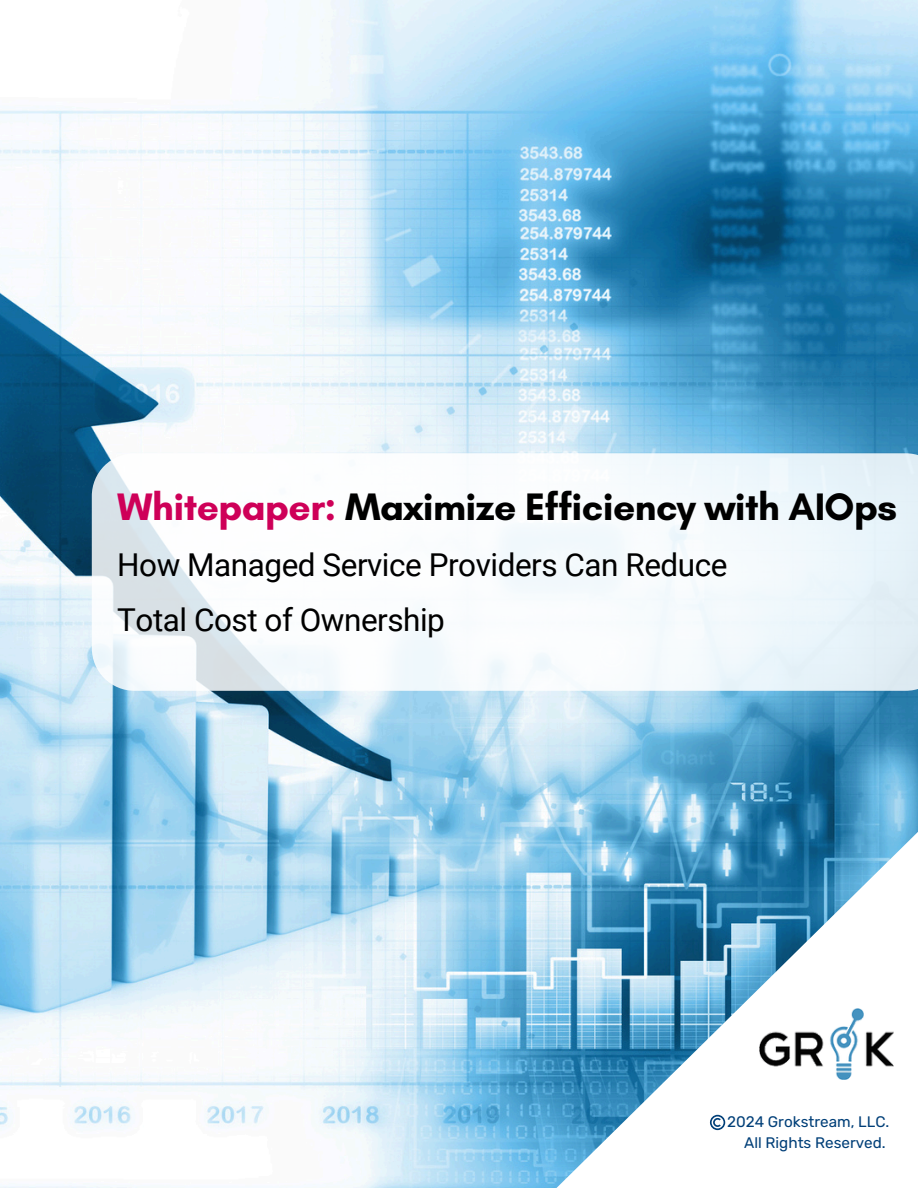
<style>
.page{position:relative;width:918px;height:1188px;background:#fff}
.page>*{position:absolute;margin:0;border:0;box-sizing:border-box;transform-origin:0 0}
.t1{font:700 39px "Glacial Indifference";letter-spacing:-.015em;color:#000}
.t2{font:31.5px/55.2px "Roboto";letter-spacing:-.015em;color:#000}
.t3{font:15.3px "Rubik";color:#013f78}
.s1{color:#ce0058}
</style>
<div class="page">
<img style="left:0;top:0;width:918px;height:1188px">
<svg style="left:543px;top:816px;width:375px;height:372px"></svg>
<svg style="left:835px;top:1147px;width:11px;height:11px"></svg>
<img style="left:759px;top:1008px;width:134px;height:71px">
<svg style="left:710px;top:1115px;width:15px;height:15px"></svg>
<svg style="left:92px;top:453px;width:826px;height:238px"></svg>
<p class="t1" style="left:117px;top:483px;width:781px"><span class="s1">Whitepaper:</span> Maximize Efficiency with AIOps</p>
<p class="t2" style="left:117px;top:537px;width:612px">How Managed Service Providers Can Reduce<br>Total Cost of Ownership</p>
<p class="t3" style="left:727px;top:1113px;width:164px">2024 Grokstream, LLC.</p>
<p class="t3" style="left:744px;top:1134px;width:143px">All Rights Reserved.</p>
</div>
